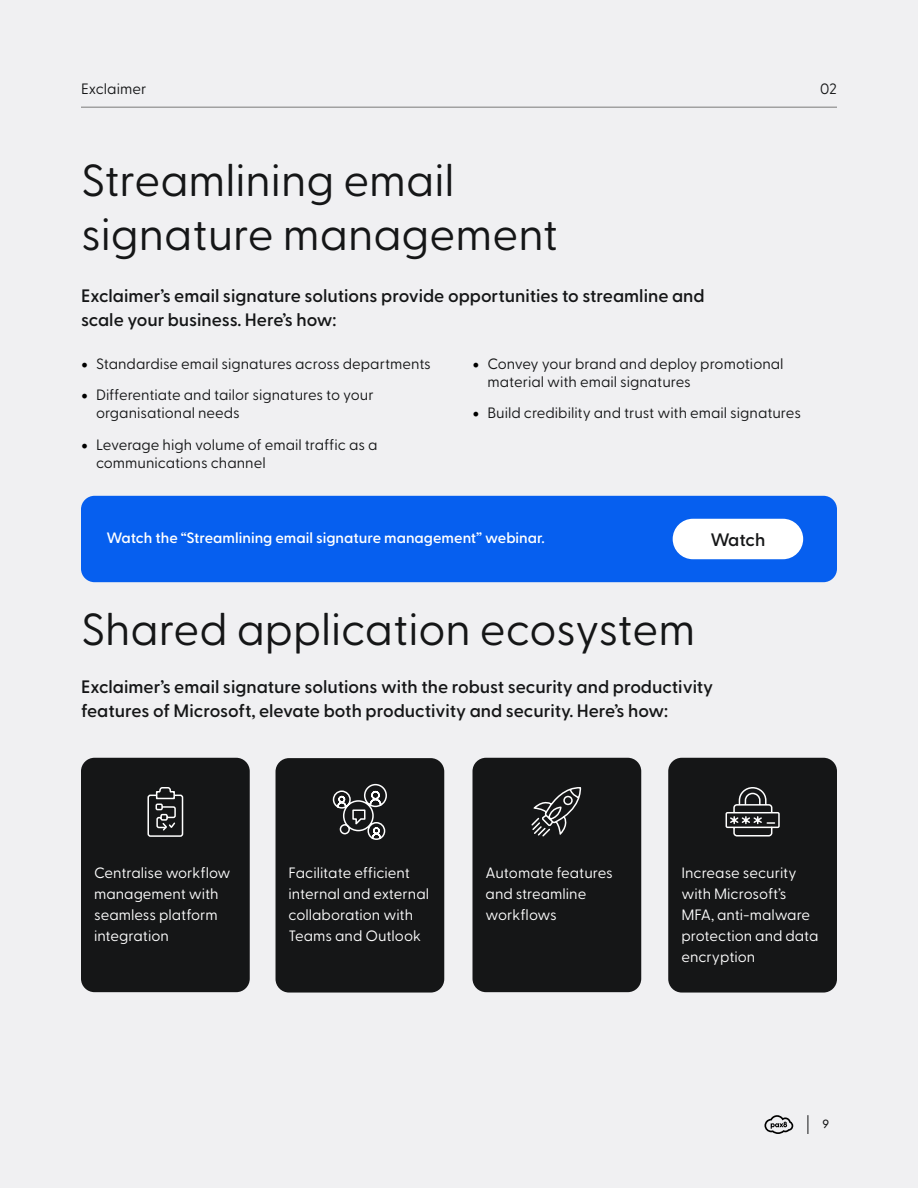
<style>
.page{position:relative;width:918px;height:1188px;background:#f0f0f2}
.page>*{position:absolute;margin:0;border:0;box-sizing:border-box;transform-origin:0 0}
.t1{font:45px/54px "Greycliff CF";color:#151617}
.t2{font:600 18px/24px "Greycliff CF";color:#151617}
.t3{font:15px/18px "Greycliff CF";color:#151617}
.t4{font:15px/21px "Greycliff CF";color:#fff}
.t5{font:600 15px "Greycliff CF";color:#fff}
.t6{font:500 12px "Greycliff CF";color:#151617}
.s1{font-family:"Minion Pro";font-size:18px;color:#000}
</style>
<div class="page">
<svg style="left:764px;top:1115px;width:29px;height:19px"></svg>
<svg style="left:808px;top:1115px;width:1px;height:19px"></svg>
<hr style="left:81px;top:106px;width:756px;height:2px;background:#a1a1a1">
<div style="left:81px;top:496px;width:756px;height:86px;background:#065fef;border-radius:14px"></div>
<div style="left:673px;top:519px;width:130px;height:40px;background:#fff;border-radius:20px"></div>
<div style="left:81px;top:758px;width:169px;height:234px;background:#151617;border-radius:14px"></div>
<div style="left:472px;top:758px;width:169px;height:234px;background:#151617;border-radius:14px"></div>
<div style="left:668px;top:758px;width:169px;height:235px;background:#151617;border-radius:14px"></div>
<div style="left:276px;top:758px;width:168px;height:235px;background:#151617;border-radius:14px"></div>
<svg style="left:147px;top:787px;width:37px;height:50px"></svg>
<svg style="left:332px;top:783px;width:55px;height:57px"></svg>
<svg style="left:531px;top:787px;width:51px;height:50px"></svg>
<svg style="left:725px;top:787px;width:55px;height:50px"></svg>
<p class="t3" style="left:81px;top:79px;width:67px">Exclaimer</p>
<p class="t3" style="left:820px;top:79px;width:18px">02</p>
<h1 class="t1" style="left:81px;top:150px;width:479px">Streamlining email signature management</h1>
<p class="t2" style="left:81px;top:283px;width:625px">Exclaimer’s email signature solutions provide opportunities to streamline and scale your business. Here’s how:</p>
<p class="t3" style="left:81px;top:354px;width:351px"><span class="s1">•</span> Standardise email signatures across departments</p>
<p class="t3" style="left:96px;top:385px;width:279px;text-indent:-15px"><span class="s1">•</span> Differentiate and tailor signatures to your organisational needs</p>
<p class="t3" style="left:96px;top:435px;width:283px;text-indent:-15px"><span class="s1">•</span> Leverage high volume of email traffic as a communications channel</p>
<p class="t3" style="left:488px;top:354px;width:298px;text-indent:-15px"><span class="s1">•</span> Convey your brand and deploy promotional material with email signatures</p>
<p class="t3" style="left:472px;top:403px;width:330px"><span class="s1">•</span> Build credibility and trust with email signatures</p>
<p class="t5" style="left:106px;top:527px;width:440px">Watch the “Streamlining email signature management” webinar.</p>
<p class="t2" style="left:710px;top:526px;width:57px">Watch</p>
<h1 class="t1" style="left:81px;top:599px;width:616px">Shared application ecosystem</h1>
<p class="t2" style="left:81px;top:673px;width:634px">Exclaimer’s email signature solutions with the robust security and productivity features of Microsoft, elevate both productivity and security. Here’s how:</p>
<p class="t4" style="left:94px;top:861px;width:138px">Centralise workflow management with seamless platform integration</p>
<p class="t4" style="left:486px;top:861px;width:129px">Automate features and streamline workflows</p>
<p class="t4" style="left:681px;top:861px;width:139px">Increase security with Microsoft’s<br>MFA, anti-malware protection and data encryption</p>
<p class="t4" style="left:289px;top:861px;width:142px">Facilitate efficient internal and external collaboration with<br>Teams and Outlook</p>
<p class="t6" style="left:823px;top:1115px;width:8px">9</p>
</div>
